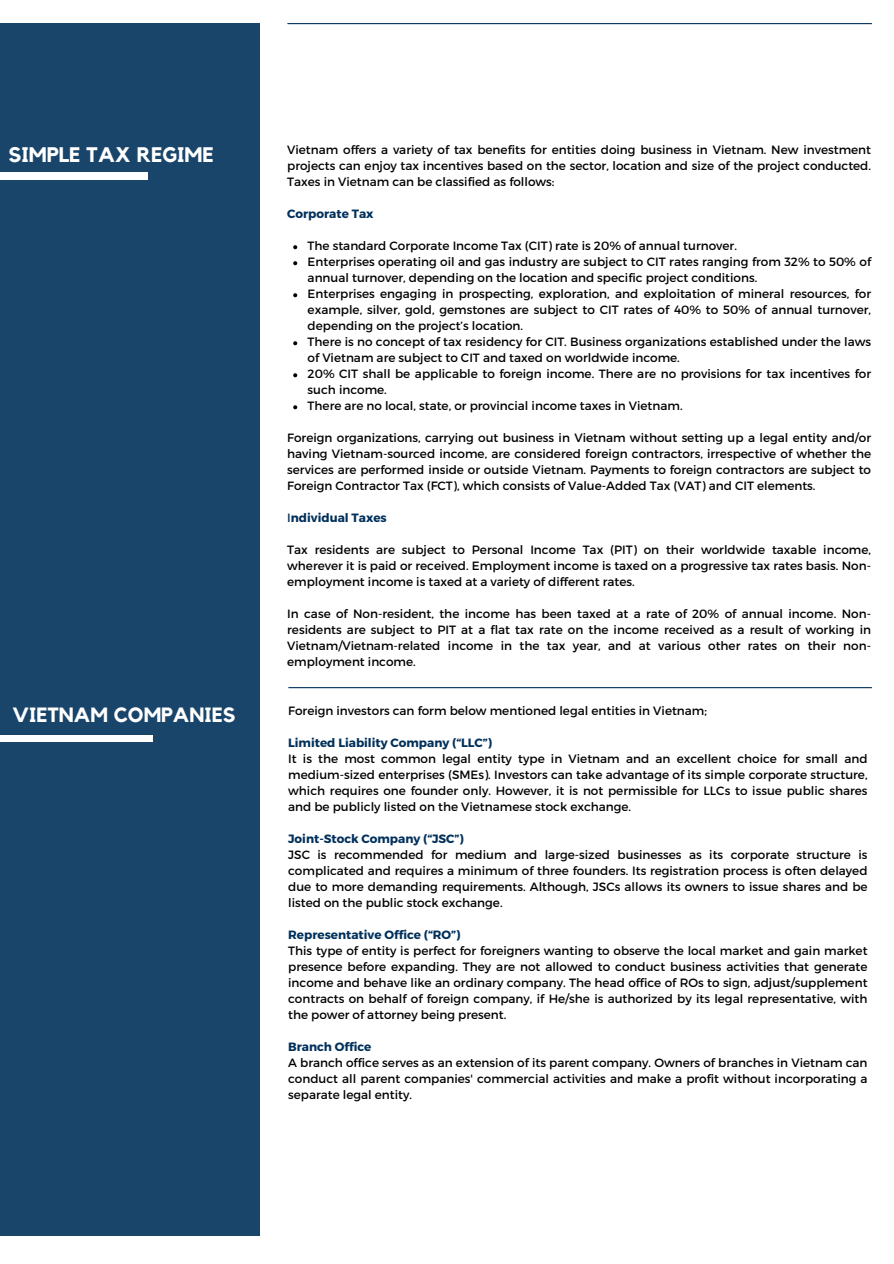
<style>
.page{position:relative;width:894px;height:1264px;background:#fff}
.page>*{position:absolute;margin:0;border:0;box-sizing:border-box;transform-origin:0 0}
.t1{font:700 21px "Kollektif";color:#fff}
.t2{font:700 20.55px "Kollektif";color:#fff}
.t3{font:12px/16px "Montserrat";color:#000;text-align:justify}
.t4{font:700 12px "Montserrat";color:#00305b}
.s1{font-weight:400}
</style>
<div class="page">
<hr style="left:288px;top:23px;width:583px;height:1px;background:#00305b">
<div style="left:0;top:10px;width:259px;height:1225px;background:#1a456b"></div>
<hr style="left:289px;top:687px;width:582px;height:1px;background:#00305b">
<div style="left:0;top:173px;width:148px;height:7px;background:#fff"></div>
<svg style="left:293px;top:245px;width:4px;height:4px"></svg>
<svg style="left:293px;top:261px;width:4px;height:4px"></svg>
<svg style="left:293px;top:293px;width:4px;height:4px"></svg>
<svg style="left:293px;top:341px;width:4px;height:4px"></svg>
<svg style="left:293px;top:373px;width:4px;height:4px"></svg>
<svg style="left:293px;top:405px;width:4px;height:4px"></svg>
<div style="left:0;top:0;width:317px;height:23px;background:#fff"></div>
<div style="left:0;top:735px;width:153px;height:6px;background:#fff"></div>
<p class="t1" style="left:8px;top:144px;width:207px">SIMPLE TAX REGIME</p>
<p class="t2" style="left:13px;top:705px;width:224px">VIETNAM COMPANIES</p>
<p class="t3" style="left:287px;top:141px;width:585px">Vietnam offers a variety of tax benefits for entities doing business in Vietnam. New investment projects can enjoy tax incentives based on the sector, location and size of the project conducted.<br>Taxes in Vietnam can be classified as follows:</p>
<p class="t4" style="left:287px;top:206px;width:88px">Corporate Tax</p>
<p class="t3" style="left:307px;top:237px;width:430px">The standard Corporate Income Tax (CIT) rate is 20% of annual turnover.</p>
<p class="t3" style="left:307px;top:253px;width:565px">Enterprises operating oil and gas industry are subject to CIT rates ranging from 32% to 50% of annual turnover, depending on the location and specific project conditions.</p>
<p class="t3" style="left:307px;top:285px;width:565px">Enterprises engaging in prospecting, exploration, and exploitation of mineral resources, for example, silver, gold, gemstones are subject to CIT rates of 40% to 50% of annual turnover, depending on the project’s location.</p>
<p class="t3" style="left:307px;top:333px;width:565px">There is no concept of tax residency for CIT. Business organizations established under the laws of Vietnam are subject to CIT and taxed on worldwide income.</p>
<p class="t3" style="left:307px;top:365px;width:565px">20% CIT shall be applicable to foreign income. There are no provisions for tax incentives for such income.</p>
<p class="t3" style="left:307px;top:397px;width:376px">There are no local, state, or provincial income taxes in Vietnam.</p>
<p class="t3" style="left:287px;top:429px;width:585px">Foreign organizations, carrying out business in Vietnam without setting up a legal entity and/or having Vietnam-sourced income, are considered foreign contractors, irrespective of whether the services are performed inside or outside Vietnam. Payments to foreign contractors are subject to Foreign Contractor Tax (FCT), which consists of Value-Added Tax (VAT) and CIT elements.</p>
<p class="t4" style="left:287px;top:510px;width:101px"><span class="s1">I</span>ndividual Taxes</p>
<p class="t3" style="left:287px;top:541px;width:585px">Tax residents are subject to Personal Income Tax (PIT) on their worldwide taxable income, wherever it is paid or received. Employment income is taxed on a progressive tax rates basis. Non&shy;employment income is taxed at a variety of different rates.</p>
<p class="t3" style="left:287px;top:605px;width:585px">In case of Non-resident, the income has been taxed at a rate of 20% of annual income. Non&shy;residents are subject to PIT at a flat tax rate on the income received as a result of working in Vietnam/Vietnam-related income in the tax year, and at various other rates on their non&shy;employment income.</p>
<h1 class="t3" style="left:288px;top:702px;width:420px">Foreign investors can form below mentioned legal entities in Vietnam;</h1>
<h1 class="t4" style="left:288px;top:735px;width:205px">Limited Liability Company (“LLC”)</h1>
<p class="t3" style="left:288px;top:750px;width:580px">It is the most common legal entity type in Vietnam and an excellent choice for small and medium-sized enterprises (SMEs). Investors can take advantage of its simple corporate structure, which requires one founder only. However, it is not permissible for LLCs to issue public shares and be publicly listed on the Vietnamese stock exchange.</p>
<p class="t4" style="left:288px;top:831px;width:177px">Joint-Stock Company (“JSC”)</p>
<h2 class="t3" style="left:288px;top:846px;width:580px">JSC is recommended for medium and large-sized businesses as its corporate structure is complicated and requires a minimum of three founders. Its registration process is often delayed due to more demanding requirements. Although, JSCs allows its owners to issue shares and be listed on the public stock exchange.</h2>
<p class="t4" style="left:288px;top:927px;width:174px">Representative Office (“RO”)</p>
<p class="t3" style="left:288px;top:942px;width:580px">This type of entity is perfect for foreigners wanting to observe the local market and gain market presence before expanding. They are not allowed to conduct business activities that generate income and behave like an ordinary company. The head office of ROs to sign, adjust/supplement contracts on behalf of foreign company, if He/she is authorized by its legal representative, with the power of attorney being present.</p>
<p class="t4" style="left:288px;top:1039px;width:85px">Branch Office</p>
<p class="t3" style="left:288px;top:1054px;width:580px">A branch office serves as an extension of its parent company. Owners of branches in Vietnam can conduct all parent companies' commercial activities and make a profit without incorporating a separate legal entity.</p>
</div>
